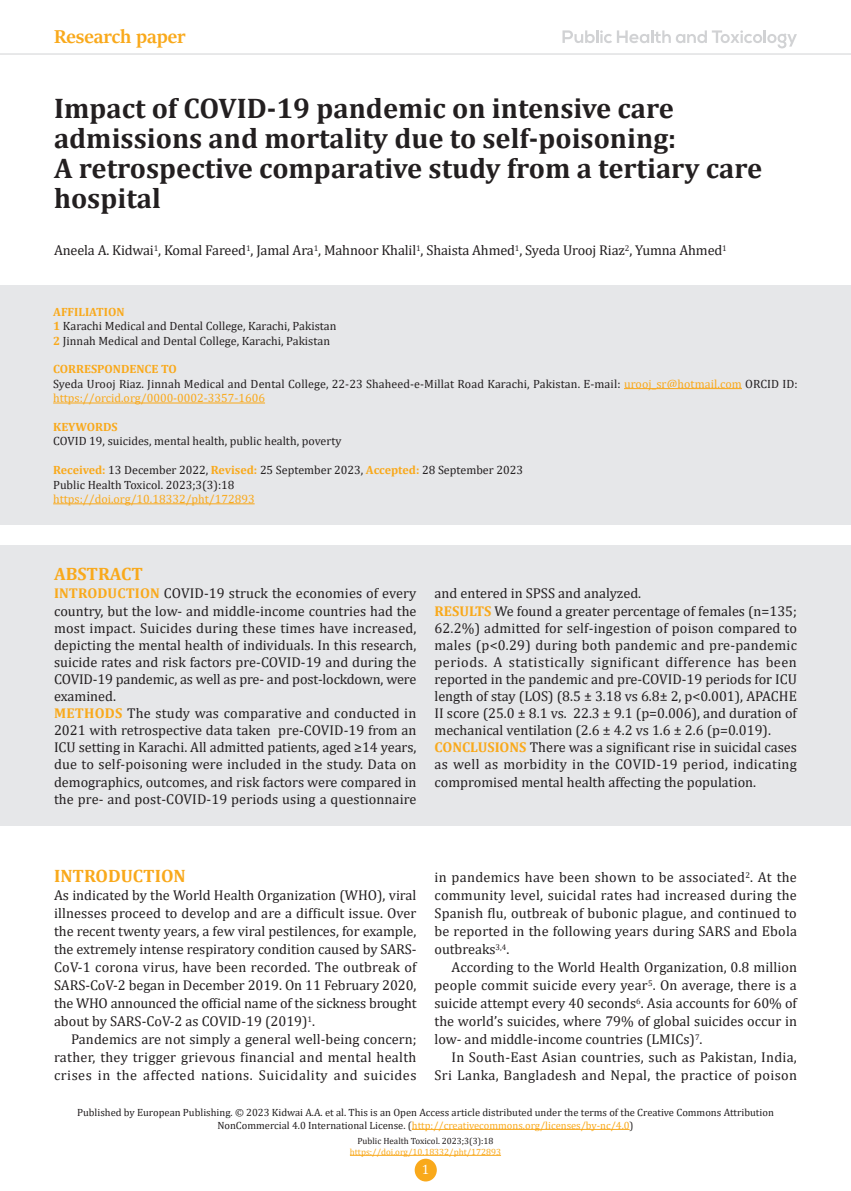
<style>
.page{position:relative;width:851px;height:1191px;background:#fff}
.page>*{position:absolute;margin:0;border:0;box-sizing:border-box;transform-origin:0 0}
.t1{font:700 28.5px/30px "Cambria";color:#231f20}
.t2{font:700 21px "Sitka Banner";color:#f9a91b}
.t3{font:700 18px "Cambria";color:#f9a91b}
.t4{font:14.25px/17.1px "Cambria";color:#231f20;text-align:justify}
.t5{font:13.5px "Cambria";color:#fff}
.t6{font:12px/14.4px "Cambria";color:#231f20}
.t7{font:12px "Cambria";color:#f9a91b}
.t8{font:700 12px "Cambria";color:#f9a91b}
.t9{font:10.5px/12.6px "Cambria";color:#231f20;text-align:center}
.t10{font:9px "Cambria";color:#f9a91b}
.t11{font:9px "Cambria";color:#231f20}
.s1{font-weight:700;color:#f9a91b}
.s2{color:#f9a91b}
</style>
<div class="page">
<div style="left:414px;top:1158px;width:23px;height:23px;background:#f9a91b;border-radius:50%"></div>
<hr style="left:350px;top:1155px;width:151px;height:1px;background:#f9a91b">
<hr style="left:0;top:54px;width:850px;height:1px;background:#d1d2d4">
<svg style="left:562px;top:30px;width:234px;height:18px"></svg>
<div style="left:0;top:285px;width:850px;height:239px;background:#e6e7e9"></div>
<hr style="left:624px;top:388px;width:117px;height:1px;background:#f9a91b">
<hr style="left:53px;top:403px;width:212px;height:1px;background:#f9a91b">
<hr style="left:53px;top:503px;width:201px;height:1px;background:#f9a91b">
<hr style="left:412px;top:1129px;width:217px;height:1px;background:#f9a91b">
<div style="left:0;top:545px;width:850px;height:280px;background:#e6e7e9"></div>
<h2 class="t2" style="left:54px;top:22px;width:133px">Research paper</h2>
<h1 class="t1" style="left:54px;top:93px;width:709px">Impact of COVID-19 pandemic on intensive care admissions and mortality due to self-poisoning:<br>A retrospective comparative study from a tertiary care hospital</h1>
<p class="t4" style="left:54px;top:242px;width:674px">Aneela A. Kidwai<sup>1</sup>, Komal Fareed<sup>1</sup>, Jamal Ara<sup>1</sup>, Mahnoor Khalil<sup>1</sup>, Shaista Ahmed<sup>1</sup>, Syeda Urooj Riaz<sup>2</sup>, Yumna Ahmed<sup>1</sup></p>
<p class="t6" style="left:53px;top:304px;width:285px"><span class="s1">AFFILIATION<br>1</span> Karachi Medical and Dental College, Karachi, Pakistan<br><span class="s1">2</span> Jinnah Medical and Dental College, Karachi, Pakistan</p>
<p class="t6" style="left:53px;top:362px;width:746px"><span class="s1">CORRESPONDENCE TO<br></span>Syeda Urooj Riaz. Jinnah Medical and Dental College, 22-23 Shaheed-e-Millat Road Karachi, Pakistan. E-mail: <span class="s2">urooj_sr@hotmail.com</span> ORCID ID: <span class="s2">https://orcid.org/0000-0002-3357-1606</span></p>
<p class="t8" style="left:53px;top:418px;width:66px">KEYWORDS</p>
<p class="t6" style="left:53px;top:434px;width:290px">COVID 19, suicides, mental health, public health, poverty</p>
<p class="t6" style="left:53px;top:463px;width:471px"><span class="s1">Received:</span> 13 December 2022, <span class="s1">Revised:</span> 25 September 2023, <span class="s1">Accepted:</span> 28 September 2023<br>Public Health Toxicol. 2023;3(3):18</p>
<p class="t7" style="left:53px;top:492px;width:203px">https://doi.org/10.18332/pht/172893</p>
<p class="t3" style="left:54px;top:561px;width:91px">ABSTRACT</p>
<p class="t4" style="left:54px;top:585px;width:364px;text-align:left"><span class="s1">INTRODUCTION</span> COVID-19 struck the economies of every country, but the low- and middle-income countries had the most impact. Suicides during these times have increased, depicting the mental health of individuals. In this research, suicide rates and risk factors pre-COVID-19 and during the COVID-19 pandemic, as well as pre- and post-lockdown, were examined.<br><span class="s1">METHODS</span> The study was comparative and conducted in 2021 with retrospective data taken pre-COVID-19 from an ICU setting in Karachi. All admitted patients, aged ≥14 years, due to self-poisoning were included in the study. Data on demographics, outcomes, and risk factors were compared in the pre- and post-COVID-19 periods using a questionnaire</p>
<p class="t4" style="left:434px;top:585px;width:364px;text-align:left">and entered in SPSS and analyzed.<br><span class="s1">RESULTS</span> We found a greater percentage of females (n=135; 62.2%) admitted for self-ingestion of poison compared to males (p&lt;0.29) during both pandemic and pre-pandemic periods. A statistically significant difference has been reported in the pandemic and pre-COVID-19 periods for ICU length of stay (LOS) (8.5 ± 3.18 vs 6.8± 2, p&lt;0.001), APACHE II score (25.0 ± 8.1 vs. 22.3 ± 9.1 (p=0.006), and duration of mechanical ventilation (2.6 ± 4.2 vs 1.6 ± 2.6 (p=0.019).<br><span class="s1">CONCLUSIONS</span> There was a significant rise in suicidal cases as well as morbidity in the COVID-19 period, indicating compromised mental health affecting the population.</p>
<p class="t3" style="left:54px;top:863px;width:133px">INTRODUCTION</p>
<p class="t4" style="left:54px;top:886px;width:364px;line-height:18px">As indicated by the World Health Organization (WHO), viral illnesses proceed to develop and are a difficult issue. Over the recent twenty years, a few viral pestilences, for example, the extremely intense respiratory condition caused by SARS-CoV-1 corona virus, have been recorded. The outbreak of SARS-CoV-2 began in December 2019. On 11 February 2020, the WHO announced the official name of the sickness brought about by SARS-CoV-2 as COVID-19 (2019)<sup>1</sup>.</p>
<p class="t4" style="left:54px;top:1030px;width:364px;line-height:18px;text-indent:17px">Pandemics are not simply a general well-being concern; rather, they trigger grievous financial and mental health crises in the affected nations. Suicidality and suicides</p>
<p class="t4" style="left:434px;top:868px;width:364px;line-height:18px">in pandemics have been shown to be associated<sup>2</sup>. At the community level, suicidal rates had increased during the Spanish flu, outbreak of bubonic plague, and continued to be reported in the following years during SARS and Ebola outbreaks<sup>3,4</sup>.</p>
<p class="t4" style="left:434px;top:958px;width:364px;line-height:18px;text-indent:17px">According to the World Health Organization, 0.8 million people commit suicide every year<sup>5</sup>. On average, there is a suicide attempt every 40 seconds<sup>6</sup>. Asia accounts for 60% of the world’s suicides, where 79% of global suicides occur in low- and middle-income countries (LMICs)<sup>7</sup>.</p>
<p class="t4" style="left:434px;top:1048px;width:364px;line-height:18px;text-align:right">In South-East Asian countries, such as Pakistan, India,<br>Sri Lanka, Bangladesh and Nepal, the practice of poison</p>
<p class="t9" style="left:77px;top:1106px;width:698px">Published by European Publishing. © 2023 Kidwai A.A. et al. This is an Open Access article distributed under the terms of the Creative Commons Attribution<br>NonCommercial 4.0 International License. (<span class="s2">http://creativecommons.org/licenses/by-nc/4.0</span>)</p>
<p class="t11" style="left:357px;top:1135px;width:137px">Public Health Toxicol. 2023;3(3):18</p>
<p class="t10" style="left:350px;top:1146px;width:153px">https://doi.org/10.18332/pht/172893</p>
<p class="t5" style="left:421px;top:1161px;width:9px">1</p>
</div>
